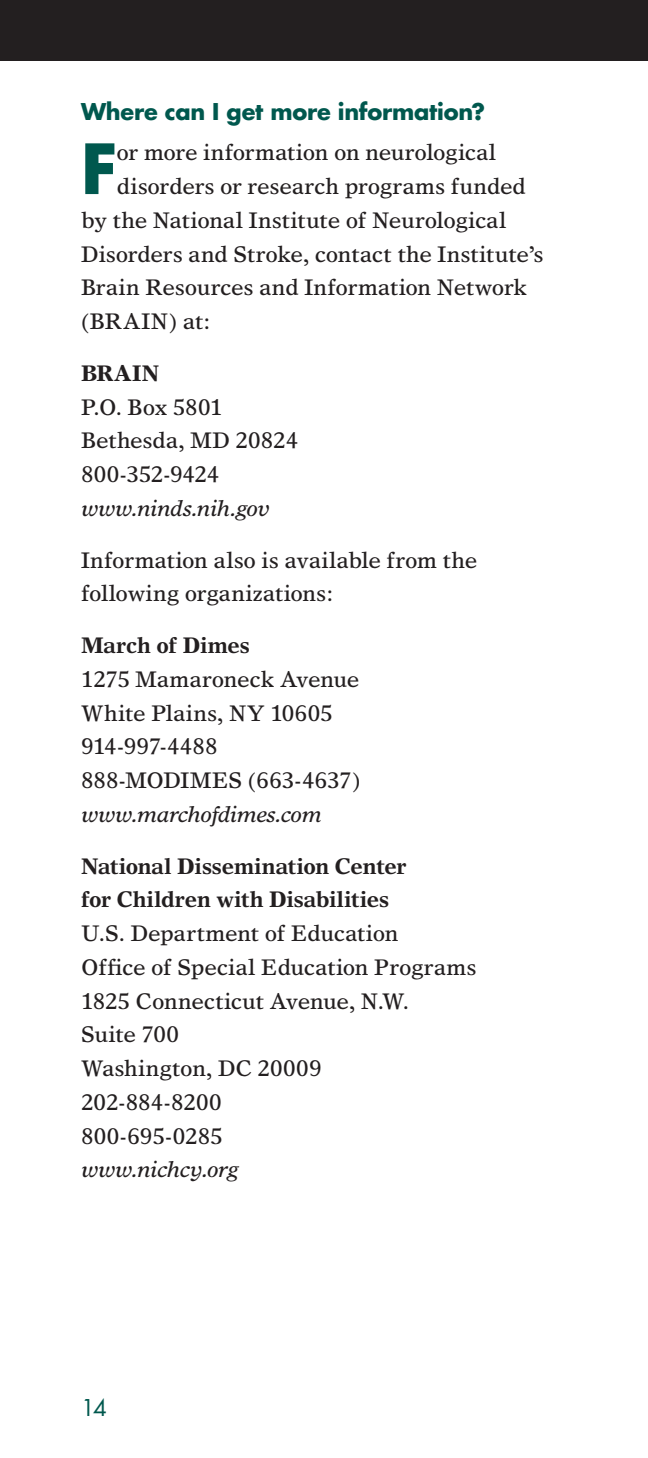
<style>
.page{position:relative;width:648px;height:1458px;background:#fff}
.page>*{position:absolute;margin:0;border:0;box-sizing:border-box;transform-origin:0 0}
.Drop_Body{font:700 67.27px "Futura Std";color:#00584e}
.Body_Text{font:22.5px/33.8px "Times Europa";letter-spacing:-.005em;color:#231f20}
.Drop_Body-2{font:22.5px "Times Europa";letter-spacing:-.01em;color:#231f20}
.Subheads{font:700 22.5px "Futura Std";letter-spacing:-.01em;color:#00584e}
.t1{font:22.5px "Futura Std";color:#00584e}
.s1{font-weight:700}
.s2{font-style:italic}
</style>
<div class="page">
<div style="left:0;top:0;width:648px;height:61px;background:#231f20"></div>
<h2 class="Subheads" style="left:81px;top:96px;width:406px">Where can I get more information?</h2>
<p class="Drop_Body" style="left:81px;top:124px;width:38px">F</p>
<p class="Drop_Body-2" style="left:116px;top:139px;width:381px">or more information on neurological</p>
<p class="Drop_Body-2" style="left:116px;top:173px;width:411px">disorders or research programs funded</p>
<p class="Drop_Body-2" style="left:81px;top:207px;width:427px">by the National Institute of Neurological</p>
<p class="Drop_Body-2" style="left:81px;top:240px;width:464px">Disorders and Stroke, contact the Institute’s</p>
<p class="Drop_Body-2" style="left:81px;top:274px;width:448px">Brain Resources and Information Network</p>
<p class="Drop_Body-2" style="left:81px;top:308px;width:131px">(BRAIN) at:</p>
<p class="Body_Text" style="left:81px;top:356px;width:219px"><span class="s1">BRAIN<br></span>P.O. Box 5801<br>Bethesda, MD 20824<br>800-352-9424 <span class="s2">www.ninds.nih.gov</span></p>
<p class="Body_Text" style="left:81px;top:543px;width:398px">Information also is available from the following organizations:</p>
<p class="Body_Text" style="left:81px;top:628px;width:281px"><span class="s1">March of Dimes<br></span>1275 Mamaroneck Avenue<br>White Plains, NY 10605<br>914-997-4488<br>888-MODIMES (663-4637) <span class="s2">www.marchofdimes.com</span></p>
<p class="Body_Text" style="left:81px;top:849px;width:397px"><span class="s1">National Dissemination Center<br>for Children with Disabilities<br></span>U.S. Department of Education<br>Office of Special Education Programs<br>1825 Connecticut Avenue, N.W.<br>Suite 700<br>Washington, DC 20009<br>202-884-8200<br>800-695-0285<br><span class="s2">www.nichcy.org</span></p>
<p class="t1" style="left:81px;top:1393px;width:27px">14</p>
</div>
